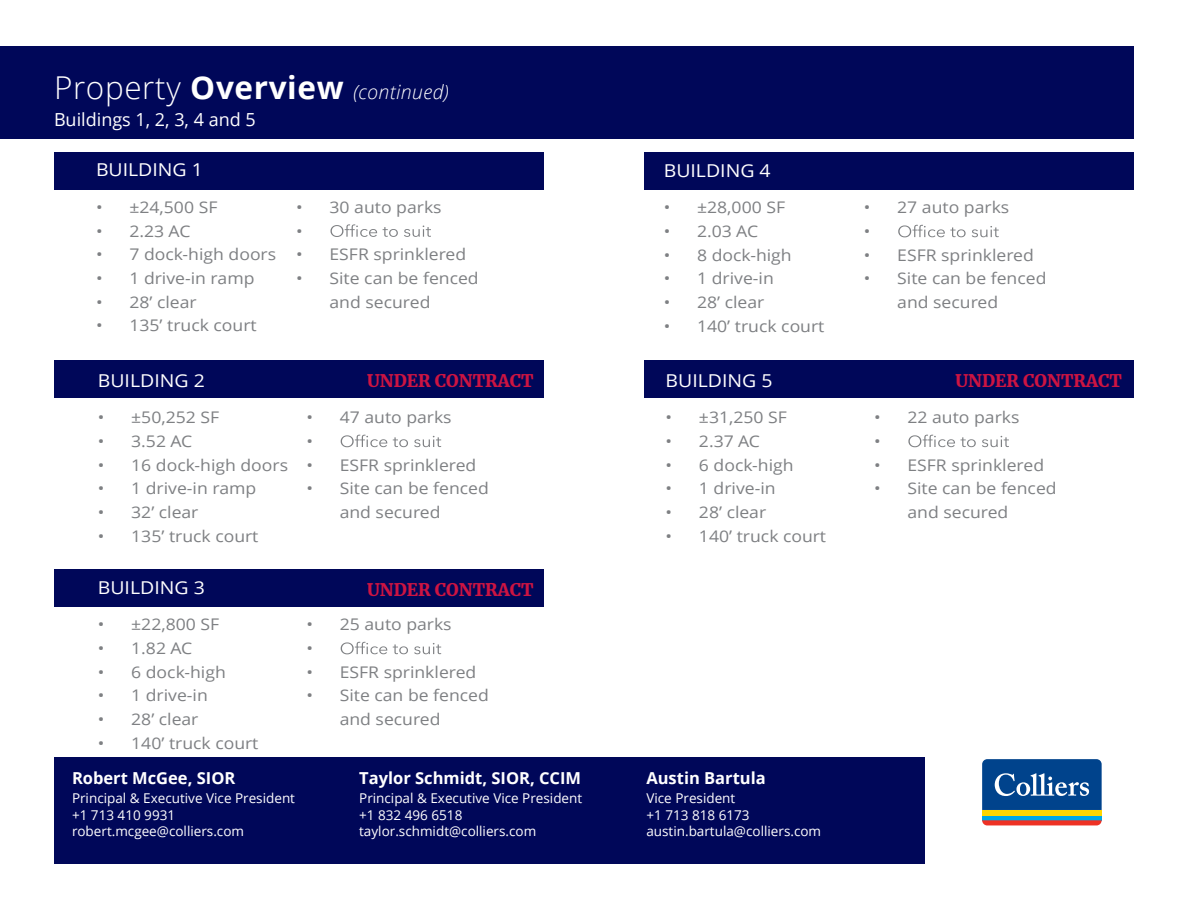
<style>
.page{position:relative;width:1188px;height:918px;background:#fff}
.page>*{position:absolute;margin:0;border:0;box-sizing:border-box;transform-origin:0 0}
.t1{font:italic 300 19.5px "Open Sans";letter-spacing:.02em;color:#fff}
.t2{font:18px "Open Sans";color:#fff}
.t3{font:17.7px "Open Sans";color:#fff;scale:1.1 1}
.t4{font:900 17.25px "Merriweather";color:#cd1442}
.t5{font:700 16.5px "Open Sans";color:#fff}
.t6{font:16.05px/23.7px "Open Sans";color:#7e8083;scale:1.1 1}
.t7{font:13.5px/16.5px "Open Sans";color:#fff}
.s1{font-style:normal;font-size:31.5px}
.s2{font-weight:700;font-style:normal;font-size:31.5px}
</style>
<div class="page">
<div style="left:0;top:47px;width:1134px;height:92px;background:#000759"></div>
<div style="left:54px;top:757px;width:870px;height:107px;background:#000759"></div>
<svg style="left:980px;top:757px;width:124px;height:70px"></svg>
<div style="left:982px;top:815px;width:120px;height:5px;background:#00a8e4"></div>
<div style="left:982px;top:810px;width:120px;height:5px;background:#ffd600"></div>
<svg style="left:982px;top:820px;width:120px;height:5px"></svg>
<svg style="left:982px;top:759px;width:120px;height:51px;background:#1d5899"></svg>
<div style="left:54px;top:152px;width:490px;height:38px;background:#000759"></div>
<div style="left:644px;top:152px;width:490px;height:38px;background:#000759"></div>
<div style="left:54px;top:361px;width:490px;height:37px;background:#000759"></div>
<div style="left:54px;top:569px;width:490px;height:38px;background:#000759"></div>
<div style="left:644px;top:361px;width:490px;height:37px;background:#000759"></div>
<svg style="left:330px;top:224px;width:101px;height:13px"></svg>
<svg style="left:341px;top:435px;width:100px;height:12px"></svg>
<svg style="left:341px;top:642px;width:100px;height:12px"></svg>
<svg style="left:898px;top:225px;width:101px;height:12px"></svg>
<svg style="left:908px;top:435px;width:101px;height:12px"></svg>
<p class="t1" style="left:54px;top:79px;width:396px"><span class="s1">Property</span> <span class="s2">Overview</span> (continued)</p>
<p class="t2" style="left:54px;top:107px;width:203px">Buildings 1, 2, 3, 4 and 5</p>
<p class="t3" style="left:96px;top:158px;width:99px">BUILDING 1</p>
<p class="t6" style="left:96px;top:195px;width:112px">• ±24,500 SF</p>
<p class="t6" style="left:96px;top:219px;width:87px">• 2.23 AC</p>
<p class="t6" style="left:96px;top:242px;width:165px">• 7 dock-high doors</p>
<p class="t6" style="left:96px;top:266px;width:146px">• 1 drive-in ramp</p>
<p class="t6" style="left:96px;top:290px;width:93px">• 28’ clear</p>
<p class="t6" style="left:96px;top:313px;width:147px">• 135’ truck court</p>
<p class="t6" style="left:296px;top:195px;width:134px">• 30 auto parks •</p>
<p class="t6" style="left:296px;top:242px;width:156px">• ESFR sprinklered</p>
<p class="t6" style="left:330px;top:266px;width:137px;text-indent:-33px">• Site can be fenced and secured</p>
<p class="t3" style="left:664px;top:158px;width:99px">BUILDING 4</p>
<p class="t6" style="left:664px;top:195px;width:112px">• ±28,000 SF</p>
<p class="t6" style="left:664px;top:219px;width:87px">• 2.03 AC</p>
<p class="t6" style="left:664px;top:243px;width:118px">• 8 dock-high</p>
<p class="t6" style="left:664px;top:266px;width:102px">• 1 drive-in</p>
<p class="t6" style="left:664px;top:290px;width:93px">• 28’ clear</p>
<p class="t6" style="left:664px;top:314px;width:147px">• 140’ truck court</p>
<p class="t6" style="left:864px;top:195px;width:134px">• 27 auto parks •</p>
<p class="t6" style="left:864px;top:243px;width:156px">• ESFR sprinklered</p>
<p class="t6" style="left:897px;top:266px;width:137px;text-indent:-33px">• Site can be fenced and secured</p>
<p class="t3" style="left:98px;top:368px;width:99px">BUILDING 2</p>
<p class="t6" style="left:98px;top:405px;width:112px">• ±50,252 SF</p>
<p class="t6" style="left:98px;top:429px;width:87px">• 3.52 AC</p>
<p class="t6" style="left:98px;top:453px;width:174px">• 16 dock-high doors</p>
<p class="t6" style="left:98px;top:476px;width:146px">• 1 drive-in ramp</p>
<p class="t6" style="left:98px;top:500px;width:93px">• 32’ clear</p>
<p class="t6" style="left:98px;top:523px;width:147px">• 135’ truck court</p>
<p class="t4" style="left:367px;top:369px;width:168px">UNDER CONTRACT</p>
<p class="t3" style="left:666px;top:368px;width:99px">BUILDING 5</p>
<p class="t4" style="left:955px;top:369px;width:168px">UNDER CONTRACT</p>
<p class="t6" style="left:306px;top:405px;width:134px">• 47 auto parks •</p>
<p class="t6" style="left:306px;top:453px;width:156px">• ESFR sprinklered</p>
<p class="t6" style="left:340px;top:476px;width:137px;text-indent:-33px">• Site can be fenced and secured</p>
<p class="t6" style="left:666px;top:405px;width:112px">• ±31,250 SF</p>
<p class="t6" style="left:666px;top:429px;width:87px">• 2.37 AC</p>
<p class="t6" style="left:666px;top:453px;width:118px">• 6 dock-high</p>
<p class="t6" style="left:666px;top:476px;width:102px">• 1 drive-in</p>
<p class="t6" style="left:666px;top:500px;width:93px">• 28’ clear</p>
<p class="t6" style="left:666px;top:523px;width:147px">• 140’ truck court</p>
<p class="t6" style="left:874px;top:405px;width:134px">• 22 auto parks •</p>
<p class="t6" style="left:874px;top:453px;width:156px">• ESFR sprinklered</p>
<p class="t6" style="left:907px;top:476px;width:137px;text-indent:-33px">• Site can be fenced and secured</p>
<p class="t3" style="left:98px;top:575px;width:99px">BUILDING 3</p>
<p class="t6" style="left:98px;top:612px;width:112px">• ±22,800 SF</p>
<p class="t6" style="left:98px;top:636px;width:87px">• 1.82 AC</p>
<p class="t6" style="left:98px;top:660px;width:118px">• 6 dock-high</p>
<p class="t6" style="left:98px;top:683px;width:102px">• 1 drive-in</p>
<p class="t6" style="left:98px;top:707px;width:93px">• 28’ clear</p>
<p class="t6" style="left:98px;top:731px;width:147px">• 140’ truck court</p>
<p class="t5" style="left:72px;top:766px;width:165px">Robert McGee, SIOR</p>
<p class="t7" style="left:72px;top:790px;width:225px">Principal &amp; Executive Vice President +1 713 410 9931 robert.mcgee@colliers.com</p>
<p class="t4" style="left:367px;top:577px;width:168px">UNDER CONTRACT</p>
<p class="t6" style="left:306px;top:612px;width:134px">• 25 auto parks •</p>
<p class="t6" style="left:306px;top:660px;width:156px">• ESFR sprinklered</p>
<p class="t6" style="left:340px;top:683px;width:137px;text-indent:-33px">• Site can be fenced and secured</p>
<p class="t5" style="left:359px;top:766px;width:223px">Taylor Schmidt, SIOR, CCIM</p>
<p class="t7" style="left:359px;top:790px;width:225px">Principal &amp; Executive Vice President +1 832 496 6518 taylor.schmidt@colliers.com</p>
<p class="t5" style="left:646px;top:766px;width:121px">Austin Bartula</p>
<p class="t7" style="left:646px;top:790px;width:176px">Vice President<br>+1 713 818 6173 austin.bartula@colliers.com</p>
</div>
